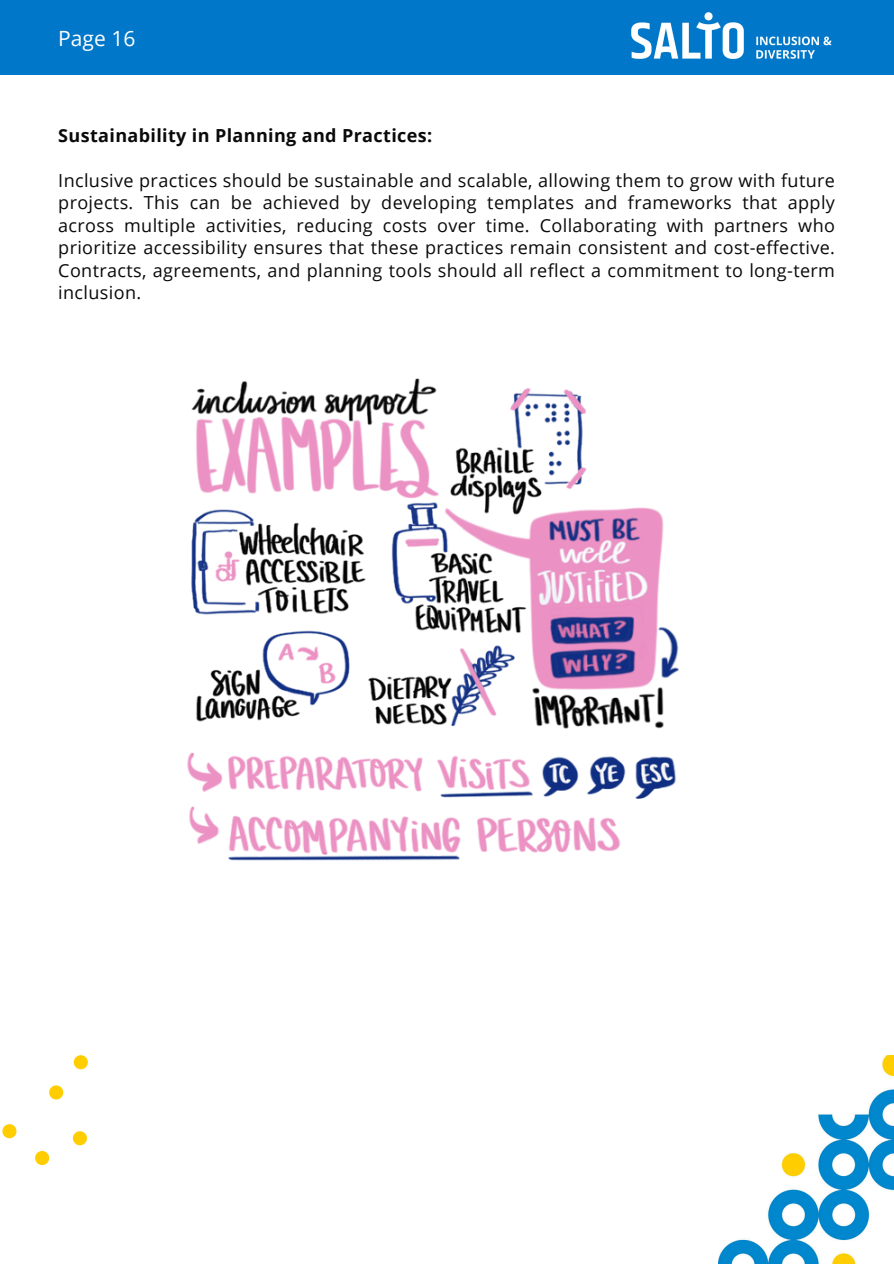
<style>
.page{position:relative;width:894px;height:1264px;background:#fff}
.page>*{position:absolute;margin:0;border:0;box-sizing:border-box;transform-origin:0 0}
.t1{font:21px "Open Sans";color:#fff}
.t2{font:18px/22.5px "Open Sans";letter-spacing:.02em;color:#0a0a0a;text-align:justify}
.t3{font:700 18px "Open Sans";letter-spacing:.02em;color:#0a0a0a}
</style>
<div class="page">
<div style="left:0;top:0;width:893px;height:74px;background:#0077c8"></div>
<img style="left:631px;top:12px;width:201px;height:47px">
<img style="left:718px;top:1055px;width:175px;height:208px">
<svg style="left:2px;top:1124px;width:14px;height:14px"></svg>
<svg style="left:73px;top:1131px;width:14px;height:14px"></svg>
<svg style="left:74px;top:1055px;width:14px;height:14px"></svg>
<svg style="left:49px;top:1085px;width:14px;height:14px"></svg>
<svg style="left:35px;top:1151px;width:14px;height:13px"></svg>
<img style="left:187px;top:378px;width:492px;height:483px">
<p class="t1" style="left:58px;top:24px;width:79px">Page 16</p>
<h2 class="t3" style="left:58px;top:122px;width:375px">Sustainability in Planning and Practices:</h2>
<p class="t2" style="left:58px;top:168px;width:778px">Inclusive practices should be sustainable and scalable, allowing them to grow with future projects. This can be achieved by developing templates and frameworks that apply across multiple activities, reducing costs over time. Collaborating with partners who prioritize accessibility ensures that these practices remain consistent and cost-effective.<br>Contracts, agreements, and planning tools should all reflect a commitment to long-term inclusion.</p>
</div>
